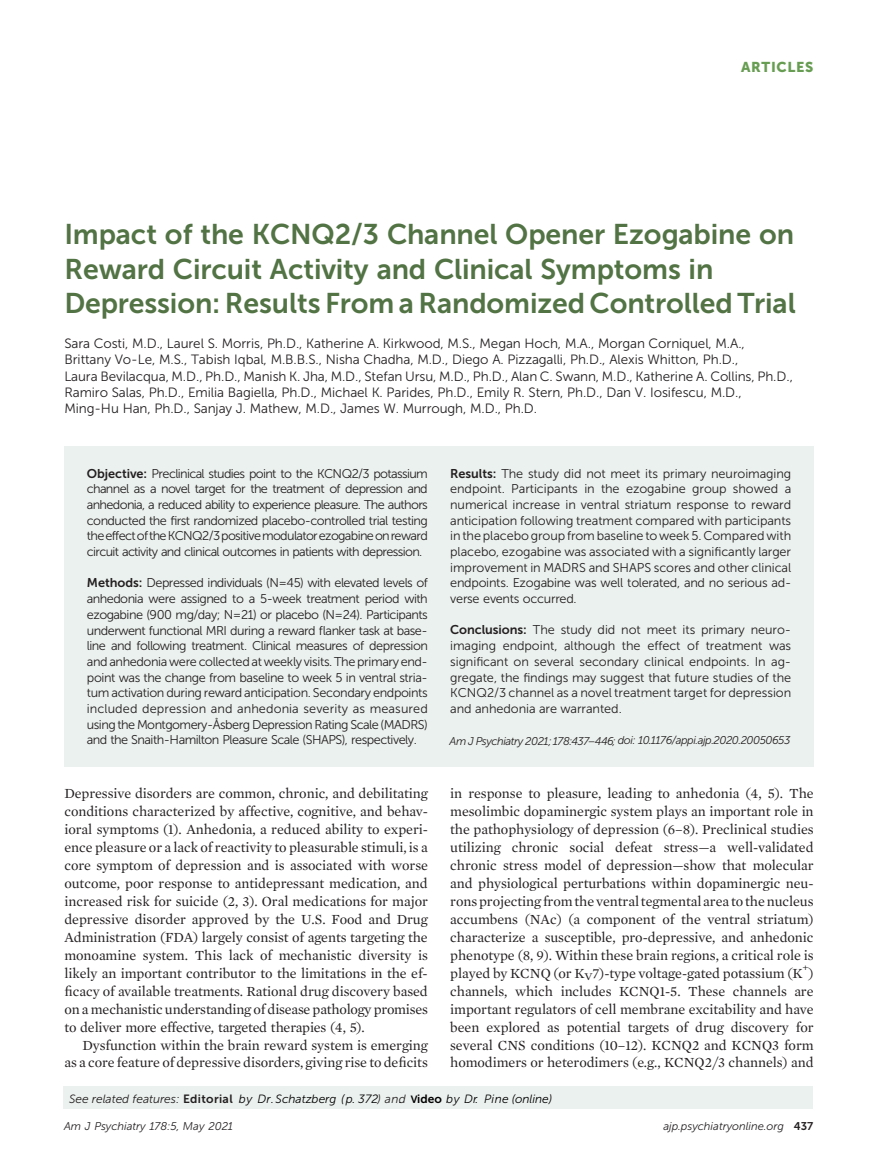
<style>
.page{position:relative;width:878px;height:1175px;background:#fff}
.page>*{position:absolute;margin:0;border:0;box-sizing:border-box;transform-origin:0 0}
.t1{font:28.35px/34.3px "Adv OT2 c 8 ce 45 a";letter-spacing:-.005em;color:#527344}
.t2{font:14.25px/18px "Adv O Td 434 b 442";color:#231f20;text-align:justify}
.t3{font:14.25px "Adv OT0 dab 511 e.B";letter-spacing:.045em;color:#679d52}
.t4{font:13.5px/16.5px "Adv OT9 b 12 cd 41";letter-spacing:-.005em;color:#231f20}
.t5{font:12.75px/15.8px "Adv OT9 b 12 cd 41";letter-spacing:-.035em;color:#231f20;text-align:justify}
.t6{font:12px "Adv O Td 168 d 80 a.I";color:#000}
.t7{font:11.25px "Adv O Td 168 d 80 a.I";letter-spacing:-.045em;color:#231f20}
.t8{font:11.25px "Adv O Td 168 d 80 a.I";letter-spacing:-.01em;color:#231f20}
.s1{font-family:"Adv OT2 c 8 ce 45 a"}
.s2{font-family:"Adv OT9 b 12 cd 41+fb"}
.s3{font-family:"Adv O Td 434 b 442+fb"}
.s4{font-family:"Museo Sans 300";font-style:italic}
.s5{font-style:inherit}
.s6{color:#231f20}
.s7{font-family:"Adv OT2 c 8 ce 45 a";color:#231f20}
.s8{font-family:"Museo Sans 700";font-size:10.5px}
.s9{font-family:"Avenir";font-weight:300;font-style:italic}
</style>
<div class="page">
<div style="left:64px;top:446px;width:749px;height:320px;background:#ebf1ee"></div>
<div style="left:63px;top:1086px;width:749px;height:22px;background:#ebf1ee"></div>
<p class="t3" style="left:741px;top:59px;width:74px">ARTICLES</p>
<h1 class="t1" style="left:64px;top:217px;width:732px">Impact of the KCNQ2/3 Channel Opener Ezogabine on<br>Reward Circuit Activity and Clinical Symptoms in<br>Depression: Results From a Randomized Controlled Trial</h1>
<p class="t4" style="left:64px;top:335px;width:730px">Sara Costi, M.D., Laurel S. Morris, Ph.D., Katherine A. Kirkwood, M.S., Megan Hoch, M.A., Morgan Corniquel, M.A., Brittany Vo-Le, M.S., Tabish Iqbal, M.B.B.S., Nisha Chadha, M.D., Diego A. Pizzagalli, Ph.D., Alexis Whitton, Ph.D.,<br>Laura Bevilacqua, M.D., Ph.D., Manish K. Jha, M.D., Stefan Ursu, M.D., Ph.D., Alan C. Swann, M.D., Katherine A. Collins, Ph.D., Ramiro Salas, Ph.D., Emilia Bagiella, Ph.D., Michael K. Parides, Ph.D., Emily R. Stern, Ph.D., Dan V. Iosifescu, M.D., Ming-Hu Han, Ph.D., Sanjay J. Mathew, M.D., James W. Murrough, M.D., Ph.D.</p>
<p class="t5" style="left:87px;top:465px;width:342px"><span class="s1">Objective:</span> Preclinical studies point to the KCNQ2/3 potassium channel as a novel target for the treatment of depression and anhedonia, a reduced ability to experience pleasure. The authors conducted the <span class="s2">fi</span>rst randomized placebo-controlled trial testing theeffectoftheKCNQ2/3positivemodulatorezogabineonreward circuit activity and clinical outcomes in patients with depression.</p>
<p class="t5" style="left:87px;top:575px;width:342px"><span class="s1">Methods:</span> Depressed individuals (N=45) with elevated levels of anhedonia were assigned to a 5-week treatment period with ezogabine (900 mg/day; N=21) or placebo (N=24). Participants underwent functional MRI during a reward <span class="s2">fl</span>anker task at base&shy;line and following treatment. Clinical measures of depression and anhedonia were collected at weekly visits. The primary end&shy;point was the change from baseline to week 5 in ventral stria&shy;tum activation during reward anticipation. Secondary endpoints included depression and anhedonia severity as measured using the Montgomery-Åsberg Depression Rating Scale (MADRS) and the Snaith-Hamilton Pleasure Scale (SHAPS), respectively.</p>
<p class="t2" style="left:64px;top:784px;width:365px">Depressive disorders are common, chronic, and debilitating conditions characterized by affective, cognitive, and behav&shy;ioral symptoms (1). Anhedonia, a reduced ability to experi&shy;ence pleasure or a lack of reactivity to pleasurable stimuli, is a core symptom of depression and is associated with worse outcome, poor response to antidepressant medication, and increased risk for suicide (2, 3). Oral medications for major depressive disorder approved by the U.S. Food and Drug Administration (FDA) largely consist of agents targeting the monoamine system. This lack of mechanistic diversity is likely an important contributor to the limitations in the ef&shy;<span class="s3">fi</span>cacy of available treatments. Rational drug discovery based on a mechanistic understanding of disease pathology promises to deliver more effective, targeted therapies (4, 5).</p>
<p class="t2" style="left:64px;top:1035px;width:365px;text-align:right">Dysfunction within the brain reward system is emerging<br>as a core feature of depressive disorders, giving rise to de<span class="s3">fi</span>cits</p>
<p class="t5" style="left:450px;top:465px;width:342px"><span class="s1">Results:</span> The study did not meet its primary neuroimaging endpoint. Participants in the ezogabine group showed a numerical increase in ventral striatum response to reward anticipation following treatment compared with participants in the placebo group from baseline to week 5. Compared with placebo, ezogabine was associated with a signi<span class="s2">fi</span>cantly larger improvement in MADRS and SHAPS scores and other clinical endpoints. Ezogabine was well tolerated, and no serious ad&shy;verse events occurred.</p>
<p class="t5" style="left:450px;top:622px;width:342px"><span class="s1">Conclusions:</span> The study did not meet its primary neuro&shy;imaging endpoint, although the effect of treatment was signi<span class="s2">fi</span>cant on several secondary clinical endpoints. In ag&shy;gregate, the <span class="s2">fi</span>ndings may suggest that future studies of the KCNQ2/3 channel as a novel treatment target for depression and anhedonia are warranted.</p>
<p class="t7" style="left:449px;top:734px;width:342px"><span class="s4">Am J Psychiatry 2021;178:437–446;</span> doi: 10.1176/appi.ajp.2020.20050653</p>
<p class="t2" style="left:450px;top:784px;width:365px">in response to pleasure, leading to anhedonia (4, 5). The mesolimbic dopaminergic system plays an important role in the pathophysiology of depression (6<span class="s5">–</span>8). Preclinical studies utilizing chronic social defeat stress<span class="s5">—</span>a well-validated chronic stress model of depression<span class="s5">—</span>show that molecular and physiological perturbations within dopaminergic neu&shy;rons projecting from the ventral tegmental area to the nucleus accumbens (NAc) (a component of the ventral striatum) characterize a susceptible, pro-depressive, and anhedonic phenotype (8, 9). Within these brain regions, a critical role is played by KCNQ (or K<sub>V</sub>7)-type voltage-gated potassium (K<sup>+</sup>) channels, which includes KCNQ1-5. These channels are important regulators of cell membrane excitability and have been explored as potential targets of drug discovery for several CNS conditions (10<span class="s5">–</span>12). KCNQ2 and KCNQ3 form homodimers or heterodimers (e.g., KCNQ2/3 channels) and</p>
<p class="t6" style="left:69px;top:1092px;width:484px"><span class="s6">See related features:</span> <span class="s7">Editorial</span> by Dr.Schatzberg (p. 372<span class="s6">) and</span>. <span class="s8">V</span><span class="s1">ideo</span> by Dr. Pine (online)</p>
<p class="t8" style="left:64px;top:1120px;width:170px">Am J Psychiatry 178:5, <span class="s9">M</span>ay 2021</p>
<p class="t8" style="left:663px;top:1120px;width:151px">ajp.psychiatryonline.org <span class="s1">437</span></p>
</div>
